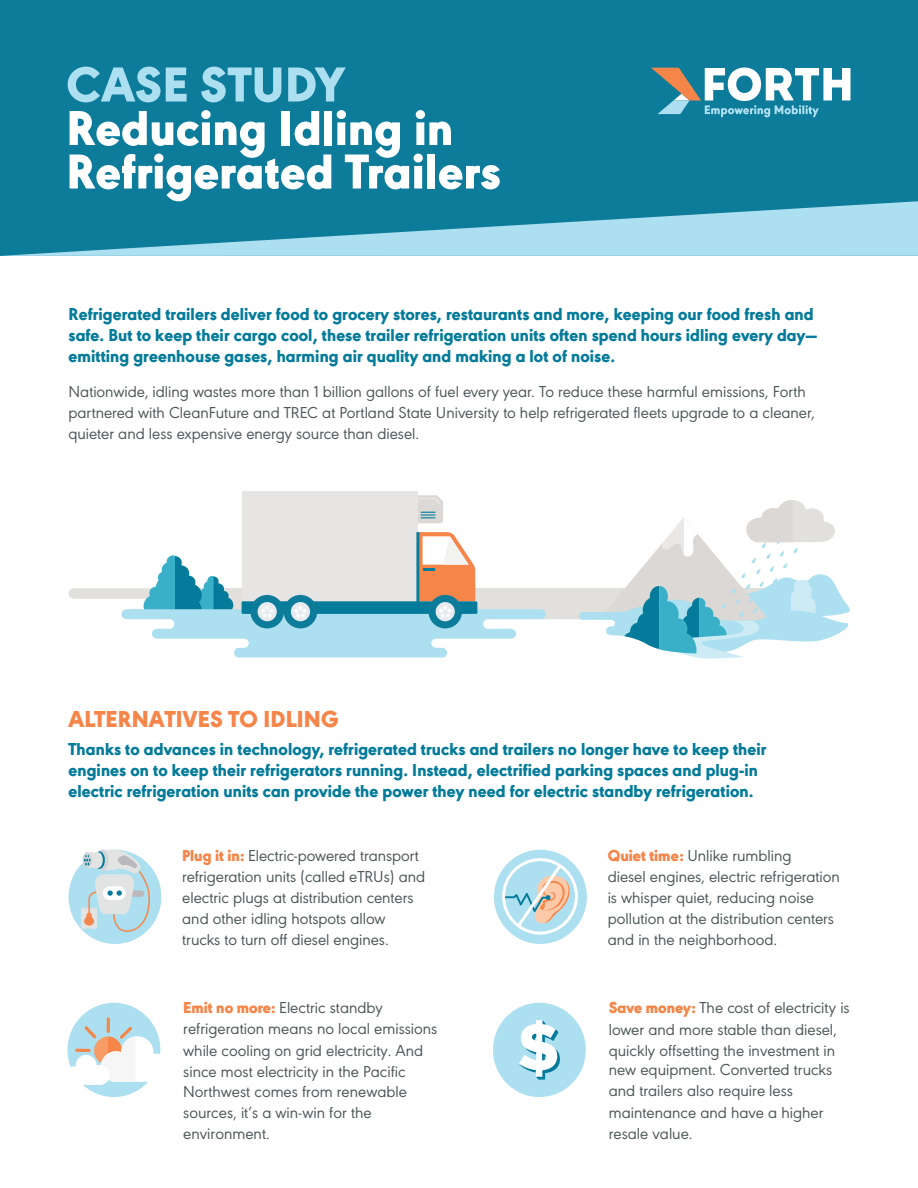
<style>
.page{position:relative;width:918px;height:1188px;background:#fff}
.page>*{position:absolute;margin:0;border:0;box-sizing:border-box;transform-origin:0 0}
.t1{font:900 51px/43.5px "URW Geometric";letter-spacing:.01em;color:#fff}
.t2{font:900 51px "URW Geometric";letter-spacing:.01em;color:#acdfef}
.t3{font:900 24px "URW Geometric";letter-spacing:.01em;color:#f58548}
.t4{font:800 18px/21px "URW Geometric";letter-spacing:.005em;color:#047b9a}
.t5{font:16.5px/21px "URW Geometric";color:#4e5759}
.s1{font-weight:900;color:#f58548}
</style>
<div class="page">
<div style="left:0;top:0;width:918px;height:256px;background:#0d7b9a"></div>
<svg style="left:1px;top:201px;width:917px;height:55px"></svg>
<svg style="left:651px;top:68px;width:199px;height:49px"></svg>
<div style="left:493px;top:1003px;width:93px;height:94px;background:#acdfef;border-radius:50%"></div>
<svg style="left:519px;top:1020px;width:41px;height:60px"></svg>
<div style="left:69px;top:850px;width:92px;height:94px;background:#acdfef;border-radius:50%"></div>
<div style="left:81px;top:908px;width:16px;height:21px;background:#e2e4e4"></div>
<div style="left:83px;top:852px;width:9px;height:16px;background:#d3d4d6;border-radius:50%"></div>
<svg style="left:84px;top:850px;width:66px;height:82px"></svg>
<div style="left:494px;top:850px;width:93px;height:94px;background:#acdfef;border-radius:50%"></div>
<svg style="left:501px;top:857px;width:78px;height:79px"></svg>
<div style="left:68px;top:1003px;width:92px;height:94px;background:#acdfef;border-radius:50%"></div>
<hr style="left:107px;top:1017px;width:3px;height:16px;background:#f58548;border-radius:2px">
<svg style="left:67px;top:1026px;width:94px;height:59px"></svg>
<div style="left:242px;top:491px;width:175px;height:110px;background:#e7e5e3"></div>
<svg style="left:69px;top:495px;width:781px;height:164px"></svg>
<hr style="left:416px;top:532px;width:3px;height:70px;background:#0d7b9a">
<h1 class="t2" style="left:66px;top:46px;width:280px">CASE STUDY</h1>
<h1 class="t1" style="left:66px;top:103px;width:436px">Reducing Idling in<br>Refrigerated Trailers</h1>
<p class="t4" style="left:69px;top:303px;width:750px">Refrigerated trailers deliver food to grocery stores, restaurants and more, keeping our food fresh and safe. But to keep their cargo cool, these trailer refrigeration units often spend hours idling every day— emitting greenhouse gases, harming air quality and making a lot of noise.</p>
<p class="t5" style="left:69px;top:379px;width:748px">Nationwide, idling wastes more than 1 billion gallons of fuel every year. To reduce these harmful emissions, Forth partnered with CleanFuture and TREC at Portland State University to help refrigerated fleets upgrade to a cleaner, quieter and less expensive energy source than diesel.</p>
<h2 class="t3" style="left:69px;top:701px;width:272px">ALTERNATIVES TO IDLING</h2>
<p class="t4" style="left:69px;top:737px;width:700px">Thanks to advances in technology, refrigerated trucks and trailers no longer have to keep their engines on to keep their refrigerators running. Instead, electrified parking spaces and plug-in electric refrigeration units can provide the power they need for electric standby refrigeration.</p>
<p class="t5" style="left:182px;top:843px;width:244px"><span class="s1">Plug it in:</span> Electric-powered transport refrigeration units (called eTRUs) and electric plugs at distribution centers and other idling hotspots allow trucks to turn off diesel engines.</p>
<p class="t5" style="left:183px;top:997px;width:256px;line-height:20.2px"><span class="s1">Emit no more:</span> Electric standby refrigeration means no local emissions</p>
<p class="t5" style="left:183px;top:1038px;width:241px">while cooling on grid electricity. And since most electricity in the Pacific<br>Northwest comes from renewable sources, it’s a win-win for the environment.</p>
<p class="t5" style="left:608px;top:843px;width:234px"><span class="s1">Quiet time:</span> Unlike rumbling<br>diesel engines, electric refrigeration is whisper quiet, reducing noise pollution at the distribution centers and in the neighborhood.</p>
<p class="t5" style="left:609px;top:996px;width:243px"><span class="s1">Save money:</span> The cost of electricity is lower and more stable than diesel, quickly offsetting the investment in new equipment. Converted trucks and trailers also require less maintenance and have a higher resale value.</p>
</div>
